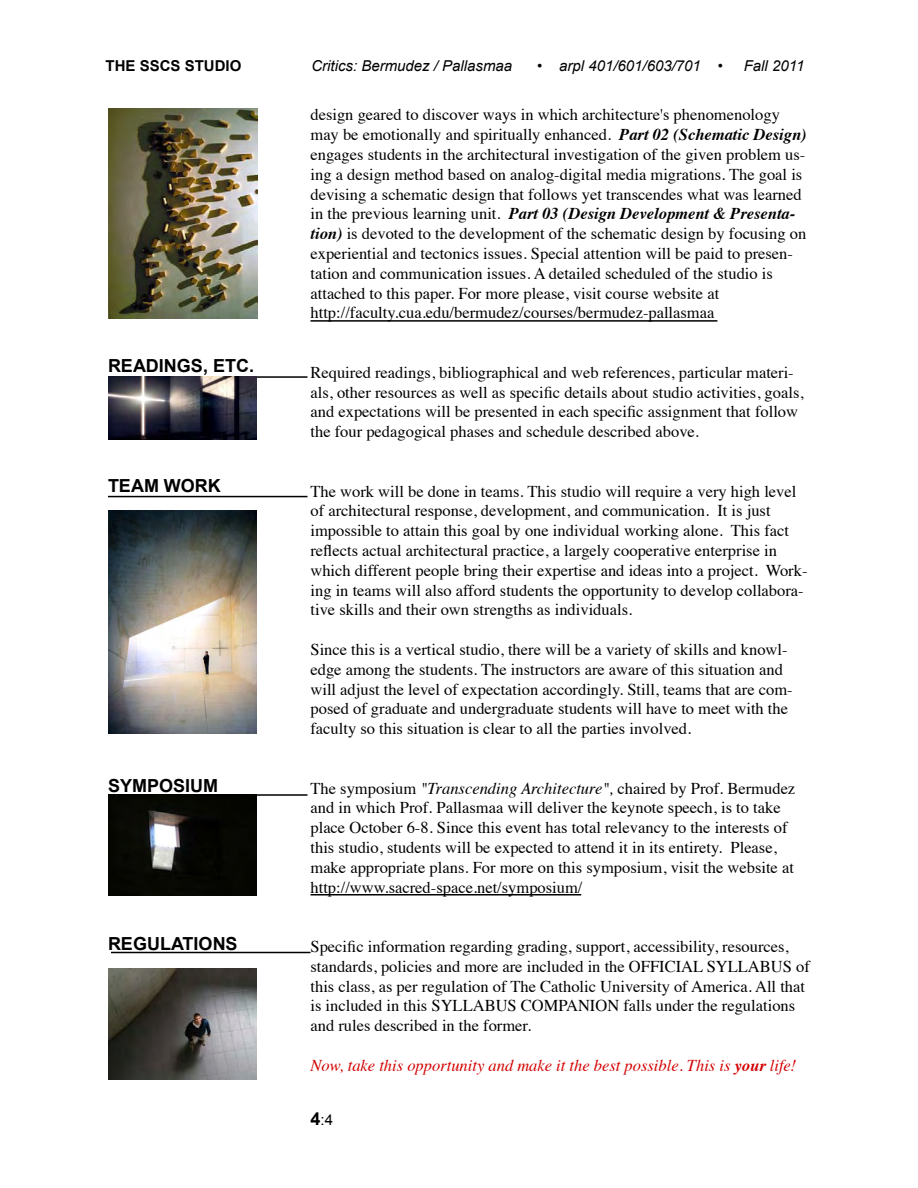
<style>
.page{position:relative;width:918px;height:1188px;background:#fff}
.page>*{position:absolute;margin:0;border:0;box-sizing:border-box;transform-origin:0 0}
.t1{font:700 18px "Arial";color:#000}
.t2{font:16.5px/19.8px "Times";color:#000}
.t3{font:italic 16.5px "Times";color:#d40000}
.t4{font:italic 15px "Arial";color:#000}
.t5{font:700 15px "Arial";color:#000}
.t6{font:15px "Arial";color:#000}
.s1{font-weight:700;font-style:italic}
.s2{font-style:italic}
.s3{font-weight:700}
.s4{font-weight:700;font-size:18px}
</style>
<div class="page">
<hr style="left:108px;top:496px;width:200px;height:1px;background:#000">
<hr style="left:108px;top:376px;width:200px;height:2px;background:#000">
<hr style="left:108px;top:794px;width:200px;height:2px;background:#000">
<hr style="left:111px;top:952px;width:199px;height:1px;background:#000">
<hr style="left:310px;top:894px;width:271px;height:1px;background:#000">
<img style="left:108px;top:796px;width:149px;height:100px">
<img style="left:108px;top:968px;width:149px;height:112px">
<img style="left:108px;top:511px;width:148px;height:223px">
<img style="left:108px;top:377px;width:148px;height:62px">
<img style="left:108px;top:108px;width:149px;height:211px">
<hr style="left:310px;top:320px;width:407px;height:2px;background:#000">
<p class="t5" style="left:106px;top:56px;width:137px">THE SSCS STUDIO</p>
<p class="t4" style="left:311px;top:56px;width:202px">Critics: Bermudez / Pallasmaa</p>
<p class="t4" style="left:537px;top:56px;width:187px">• arpl 401/601/603/701 •</p>
<p class="t4" style="left:744px;top:56px;width:62px">Fall 2011</p>
<p class="t1" style="left:108px;top:354px;width:148px">READINGS, ETC.</p>
<p class="t1" style="left:108px;top:474px;width:114px">TEAM WORK</p>
<p class="t1" style="left:108px;top:773px;width:112px">SYMPOSIUM</p>
<p class="t1" style="left:108px;top:932px;width:131px">REGULATIONS</p>
<p class="t2" style="left:310px;top:104px;width:498px">design geared to discover ways in which architecture's phenomenology may be emotionally and spiritually enhanced. <span class="s1">Part 02 (Schematic Design) </span>engages students in the architectural investigation of the given problem us&shy;ing a design method based on analog-digital media migrations. The goal is devising a schematic design that follows yet transcendes what was learned in the previous learning unit. <span class="s1">Part 03 (Design Development &amp; Presenta&shy;tion)</span> is devoted to the development of the schematic design by focusing on experiential and tectonics issues. Special attention will be paid to presen&shy;tation and communication issues. A detailed scheduled of the studio is attached to this paper. For more please, visit course website at http://faculty.cua.edu/bermudez/courses/bermudez-pallasmaa</p>
<p class="t2" style="left:310px;top:361px;width:495px">Required readings, bibliographical and web references, particular materi&shy;als, other resources as well as specific details about studio activities, goals, and expectations will be presented in each specific assignment that follow the four pedagogical phases and schedule described above.</p>
<p class="t2" style="left:310px;top:480px;width:499px">The work will be done in teams. This studio will require a very high level of architectural response, development, and communication. It is just impossible to attain this goal by one individual working alone. This fact reflects actual architectural practice, a largely cooperative enterprise in which different people bring their expertise and ideas into a project. Work&shy;ing in teams will also afford students the opportunity to develop collabora&shy;tive skills and their own strengths as individuals.</p>
<p class="t2" style="left:310px;top:638px;width:484px">Since this is a vertical studio, there will be a variety of skills and knowl&shy;edge among the students. The instructors are aware of this situation and will adjust the level of expectation accordingly. Still, teams that are com&shy;posed of graduate and undergraduate students will have to meet with the faculty so this situation is clear to all the parties involved.</p>
<p class="t2" style="left:310px;top:777px;width:486px">The symposium <span class="s2">"Transcending Architecture",</span> chaired by Prof. Bermudez and in which Prof. Pallasmaa will deliver the keynote speech, is to take place October 6-8. Since this event has total relevancy to the interests of this studio, students will be expected to attend it in its entirety. Please, make appropriate plans. For more on this symposium, visit the website at http://www.sacred-space.net/symposium/</p>
<p class="t2" style="left:310px;top:935px;width:501px">Specific information regarding grading, support, accessibility, resources, standards, policies and more are included in the OFFICIAL SYLLABUS of this class, as per regulation of The Catholic University of America. All that is included in this SYLLABUS COMPANION falls under the regulations and rules described in the former.</p>
<p class="t3" style="left:310px;top:1051px;width:487px">Now, take this opportunity and make it the best possible. This is <span class="s3">your</span> life!</p>
<p class="t6" style="left:311px;top:1110px;width:24px"><span class="s4">4</span>:4</p>
</div>
